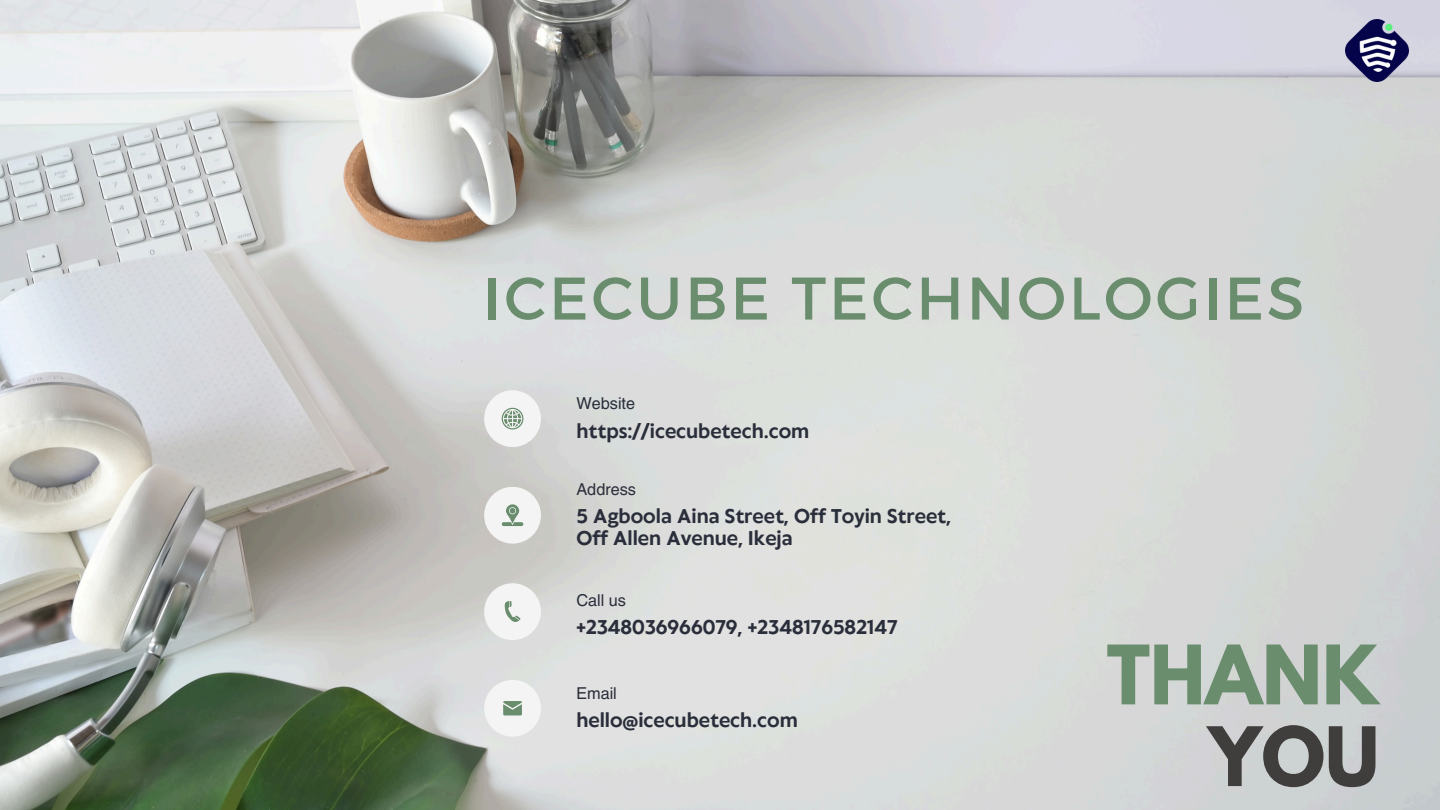
<style>
.page{position:relative;width:1440px;height:810px;background:#fff}
.page>*{position:absolute;margin:0;border:0;box-sizing:border-box;transform-origin:0 0}
.t1{font:700 72.5px/81.7px "League Spartan";color:#698d6d;text-align:right}
.t2{font:60px "Montserrat";letter-spacing:.05em;color:#698d6d}
.t3{font:700 18.7px/22.4px "Klein Text";color:#2a2e3a}
.t4{font:16.2px "Helios";color:#2a2e3a}
.s1{color:#403e3c}
</style>
<div class="page">
<img style="left:0;top:0;width:1440px;height:810px">
<div style="left:484px;top:390px;width:57px;height:57px;background:#f4f4f4;border-radius:50%"></div>
<div style="left:484px;top:487px;width:57px;height:57px;background:#f4f4f4;border-radius:50%"></div>
<div style="left:484px;top:583px;width:57px;height:57px;background:#f4f4f4;border-radius:50%"></div>
<svg style="left:505px;top:601px;width:15px;height:21px"></svg>
<svg style="left:502px;top:504px;width:21px;height:22px"></svg>
<div style="left:484px;top:680px;width:57px;height:57px;background:#f4f4f4;border-radius:50%"></div>
<svg style="left:503px;top:701px;width:19px;height:14px"></svg>
<svg style="left:502px;top:408px;width:21px;height:22px"></svg>
<img style="left:1346px;top:20px;width:63px;height:61px">
<p class="t2" style="left:483px;top:259px;width:823px">ICECUBE TECHNOLOGIES</p>
<p class="t4" style="left:576px;top:393px;width:60px">Website</p>
<h2 class="t3" style="left:576px;top:421px;width:235px">https://icecubetech.com</h2>
<h3 class="t4" style="left:576px;top:479px;width:61px">Address</h3>
<p class="t3" style="left:576px;top:506px;width:376px">5 Agboola Aina Street, Off Toyin Street,<br>Off Allen Avenue, Ikeja</p>
<p class="t4" style="left:576px;top:590px;width:51px">Call us</p>
<p class="t3" style="left:576px;top:617px;width:323px">+2348036966079, +2348176582147</p>
<p class="t4" style="left:576px;top:683px;width:42px">Email</p>
<h3 class="t3" style="left:576px;top:711px;width:223px">hello@icecubetech.com</h3>
<p class="t1" style="left:1107px;top:644px;width:274px">THANK<br><span class="s1">YOU</span></p>
</div>
